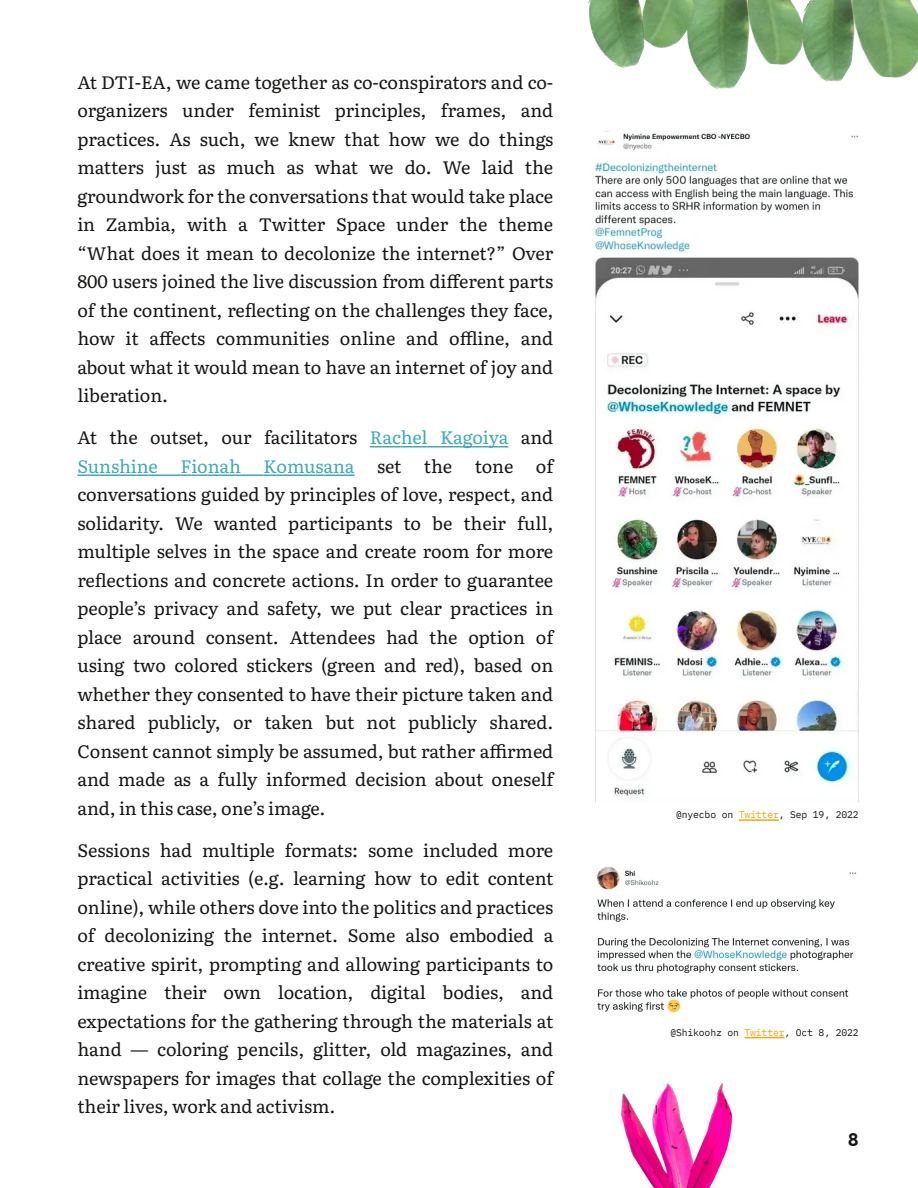
<style>
.page{position:relative;width:918px;height:1188px;background:#fff}
.page>*{position:absolute;margin:0;border:0;box-sizing:border-box;transform-origin:0 0}
.t1{font:18px/28.5px "Literata";letter-spacing:-.005em;color:#181715;text-align:justify}
.t2{font:800 18px "Futura BT";color:#181715}
.t3{font:9.75px "IBM Plex Mono";letter-spacing:-.015em;color:#181715}
.s1{color:#40aab8}
.s2{color:#f6a30c}
</style>
<div class="page">
<svg style="left:370px;top:446px;width:138px;height:1px"></svg>
<svg style="left:77px;top:474px;width:81px;height:2px"></svg>
<hr style="left:158px;top:474px;width:22px;height:2px;background:#40aab8">
<svg style="left:180px;top:474px;width:61px;height:2px"></svg>
<hr style="left:241px;top:474px;width:23px;height:2px;background:#40aab8">
<svg style="left:264px;top:474px;width:91px;height:2px"></svg>
<img style="left:594px;top:131px;width:265px;height:672px">
<img style="left:597px;top:867px;width:259px;height:146px">
<img style="left:691px;top:0;width:55px;height:89px">
<img style="left:742px;top:0;width:36px;height:66px">
<img style="left:778px;top:0;width:67px;height:82px">
<img style="left:845px;top:0;width:73px;height:78px">
<img style="left:669px;top:0;width:46px;height:57px">
<img style="left:588px;top:0;width:81px;height:68px">
<img style="left:621px;top:1083px;width:110px;height:105px">
<svg style="left:739px;top:819px;width:40px;height:2px"></svg>
<svg style="left:745px;top:1037px;width:39px;height:1px"></svg>
<p class="t1" style="left:77px;top:67px;width:477px">At DTI-EA, we came together as co-conspirators and co&shy;organizers under feminist principles, frames, and practices. As such, we knew that how we do things matters just as much as what we do. We laid the groundwork for the conversations that would take place in Zambia, with a Twitter Space under the theme “What does it mean to decolonize the internet?” Over 800 users joined the live discussion from different parts of the continent, reflecting on the challenges they face, how it affects communities online and offline, and about what it would mean to have an internet of joy and liberation.</p>
<p class="t1" style="left:77px;top:422px;width:478px">At the outset, our facilitators <span class="s1">Rachel Kagoiya</span> and <span class="s1">Sunshine Fionah Komusana</span> set the tone of conversations guided by principles of love, respect, and solidarity. We wanted participants to be their full, multiple selves in the space and create room for more reflections and concrete actions. In order to guarantee people’s privacy and safety, we put clear practices in place around consent. Attendees had the option of using two colored stickers (green and red), based on whether they consented to have their picture taken and shared publicly, or taken but not publicly shared.<br>Consent cannot simply be assumed, but rather affirmed and made as a fully informed decision about oneself and, in this case, one’s image.</p>
<p class="t1" style="left:77px;top:835px;width:477px">Sessions had multiple formats: some included more practical activities (e.g. learning how to edit content online), while others dove into the politics and practices of decolonizing the internet. Some also embodied a creative spirit, prompting and allowing participants to imagine their own location, digital bodies, and expectations for the gathering through the materials at hand — coloring pencils, glitter, old magazines, and newspapers for images that collage the complexities of their lives, work and activism.</p>
<p class="t3" style="left:676px;top:808px;width:184px">@nyecbo on <span class="s2">Twitter</span>, Sep 19, 2022</p>
<p class="t3" style="left:670px;top:1026px;width:190px">@Shikoohz on <span class="s2">Twitter</span>, Oct 8, 2022</p>
<p class="t2" style="left:848px;top:1129px;width:13px">8</p>
</div>
